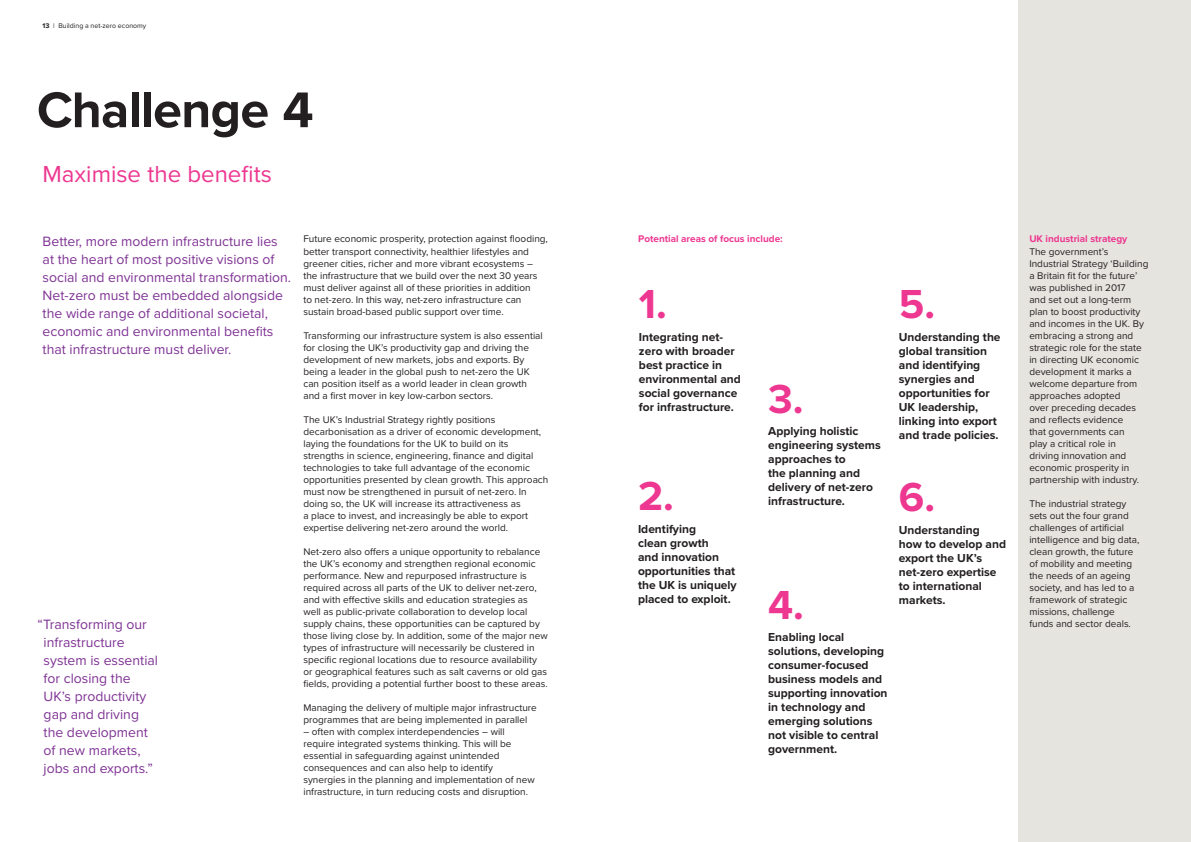
<style>
.page{position:relative;width:1191px;height:842px;background:#fff}
.page>*{position:absolute;margin:0;border:0;box-sizing:border-box;transform-origin:0 0}
.t1{font:700 52px "Proxima Nova";letter-spacing:-.015em;color:#231f20}
.t2{font:700 42px "Proxima Nova";color:#ed3790}
.t3{font:24px "Proxima Nova";color:#ed3790}
.t4{font:14px/18px "Proxima Nova";color:#7f3394}
.t5{font:700 12px/14px "Proxima Nova";color:#231f20}
.t6{font:10px/12px "Proxima Nova";color:#231f20}
.t7{font:700 10px "Proxima Nova";color:#ed3790}
.t8{font:7px "Proxima Nova";color:#231f20}
.s1{font-weight:700}
.s2{font-weight:300}
</style>
<div class="page">
<div style="left:1018px;top:0;width:173px;height:842px;background:#e6e4df"></div>
<p class="t8" style="left:43px;top:21px;width:105px"><span class="s1">13</span> <span class="s2">I</span> Building a net-zero economy</p>
<h1 class="t1" style="left:37px;top:79px;width:278px">Challenge 4</h1>
<h3 class="t3" style="left:43px;top:160px;width:231px">Maximise the benefits</h3>
<p class="t4" style="left:43px;top:232px;width:250px">Better, more modern infrastructure lies at the heart of most positive visions of social and environmental transformation.<br>Net-zero must be embedded alongside the wide range of additional societal, economic and environmental benefits that infrastructure must deliver.</p>
<p class="t6" style="left:303px;top:233px;width:246px">Future economic prosperity, protection against flooding, better transport connectivity, healthier lifestyles and greener cities, richer and more vibrant ecosystems – the infrastructure that we build over the next 30 years must deliver against all of these priorities in addition<br>to net-zero. In this way, net-zero infrastructure can sustain broad-based public support over time.</p>
<p class="t6" style="left:303px;top:329px;width:241px">Transforming our infrastructure system is also essential for closing the UK’s productivity gap and driving the development of new markets, jobs and exports. By being a leader in the global push to net-zero the UK can position itself as a world leader in clean growth and a first mover in key low-carbon sectors.</p>
<p class="t6" style="left:303px;top:413px;width:246px">The UK’s Industrial Strategy rightly positions decarbonisation as a driver of economic development, laying the foundations for the UK to build on its strengths in science, engineering, finance and digital technologies to take full advantage of the economic opportunities presented by clean growth. This approach must now be strengthened in pursuit of net-zero. In doing so, the UK will increase its attractiveness as<br>a place to invest, and increasingly be able to export expertise delivering net-zero around the world.</p>
<p class="t6" style="left:303px;top:545px;width:246px">Net-zero also offers a unique opportunity to rebalance the UK’s economy and strengthen regional economic performance. New and repurposed infrastructure is required across all parts of the UK to deliver net-zero, and with effective skills and education strategies as well as public-private collaboration to develop local supply chains, these opportunities can be captured by those living close by. In addition, some of the major new types of infrastructure will necessarily be clustered in specific regional locations due to resource availability or geographical features such as salt caverns or old gas fields, providing a potential further boost to these areas.</p>
<p class="t6" style="left:303px;top:701px;width:235px">Managing the delivery of multiple major infrastructure programmes that are being implemented in parallel</p>
<p class="t6" style="left:303px;top:725px;width:233px">– often with complex interdependencies – will require integrated systems thinking. This will be essential in safeguarding against unintended consequences and can also help to identify synergies in the planning and implementation of new infrastructure, in turn reducing costs and disruption.</p>
<h3 class="t4" style="left:44px;top:616px;width:116px;text-indent:-6px">“Transforming our infrastructure system is essential for closing the<br>UK’s productivity gap and driving the development of new markets, jobs and exports.”</h3>
<p class="t7" style="left:638px;top:233px;width:146px">Potential areas of focus include:</p>
<h2 class="t2" style="left:639px;top:279px;width:30px">1.</h2>
<p class="t5" style="left:639px;top:330px;width:103px">Integrating net&shy;zero with broader best practice in environmental and social governance for infrastructure.</p>
<h2 class="t2" style="left:638px;top:471px;width:37px">2.</h2>
<p class="t5" style="left:638px;top:522px;width:100px">Identifying<br>clean growth<br>and innovation opportunities that the UK is uniquely placed to exploit.</p>
<h2 class="t2" style="left:768px;top:374px;width:37px">3.</h2>
<p class="t5" style="left:768px;top:425px;width:114px">Applying holistic engineering systems approaches to<br>the planning and delivery of net-zero infrastructure.</p>
<h2 class="t2" style="left:768px;top:580px;width:37px">4.</h2>
<p class="t5" style="left:768px;top:630px;width:121px">Enabling local solutions, developing consumer-focused business models and supporting innovation in technology and emerging solutions not visible to central government.</p>
<h2 class="t2" style="left:899px;top:279px;width:38px">5.</h2>
<p class="t5" style="left:899px;top:330px;width:103px">Understanding the global transition and identifying synergies and opportunities for<br>UK leadership, linking into export and trade policies.</p>
<h2 class="t2" style="left:899px;top:472px;width:38px">6.</h2>
<p class="t5" style="left:899px;top:523px;width:109px">Understanding<br>how to develop and export the UK’s net-zero expertise to international markets.</p>
<p class="t7" style="left:1029px;top:233px;width:100px">UK industrial strategy</p>
<p class="t6" style="left:1029px;top:245px;width:121px">The government’s<br>Industrial Strategy ‘Building a Britain fit for the future’ was published in 2017<br>and set out a long-term plan to boost productivity and incomes in the UK. By embracing a strong and strategic role for the state in directing UK economic development it marks a welcome departure from approaches adopted<br>over preceding decades and reflects evidence<br>that governments can<br>play a critical role in<br>driving innovation and economic prosperity in partnership with industry.</p>
<p class="t6" style="left:1029px;top:497px;width:112px">The industrial strategy sets out the four grand challenges of artificial intelligence and big data, clean growth, the future of mobility and meeting the needs of an ageing society, and has led to a framework of strategic missions, challenge funds and sector deals.</p>
</div>
